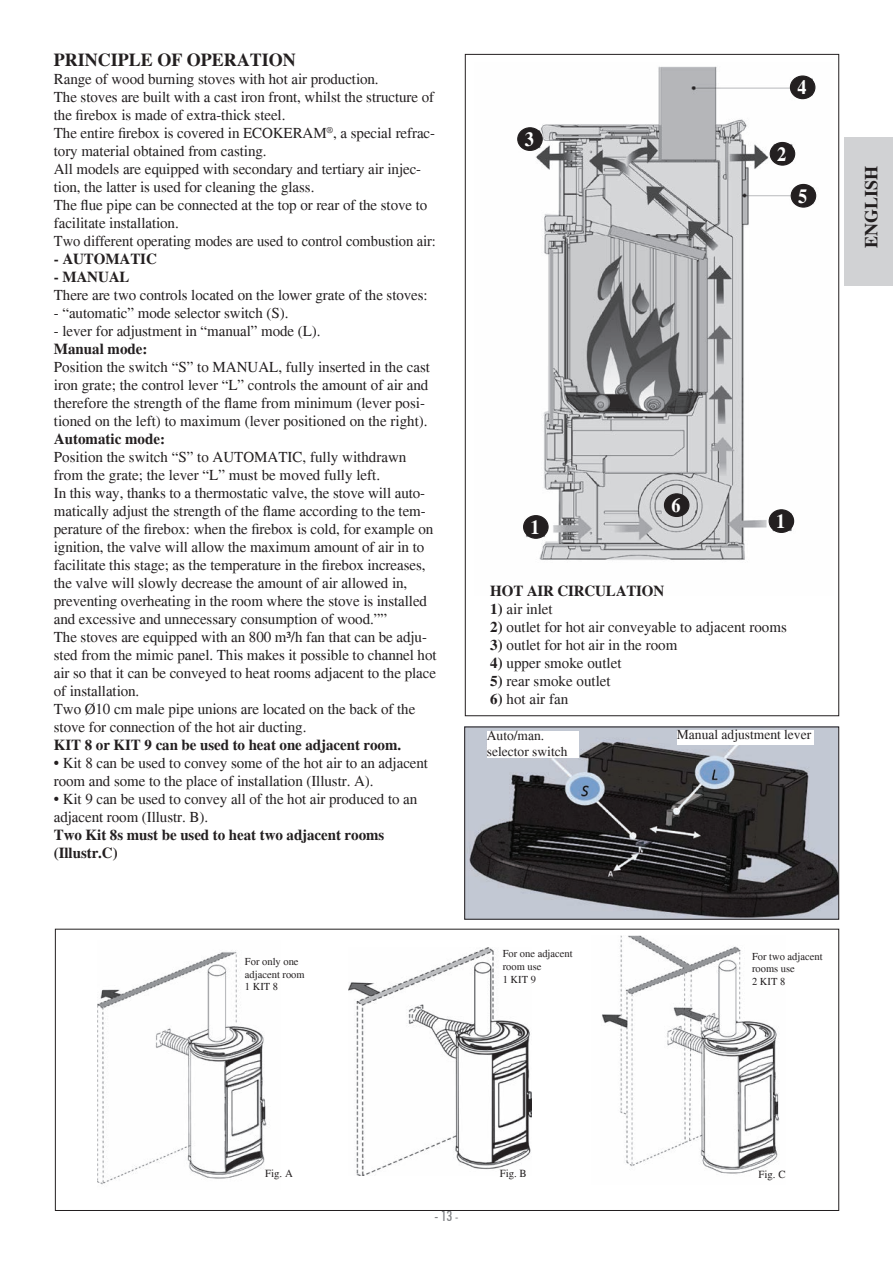
<style>
.page{position:relative;width:893px;height:1263px;background:#fff}
.page>*{position:absolute;margin:0;border:0;box-sizing:border-box;transform-origin:0 0}
.t1{font:700 20.25px "Times";color:#fff;scale:.9 1}
.t2{font:700 18px "Times";color:#231f20}
.t3{font:15px/18px "Times";letter-spacing:-.005em;color:#231f20}
.t4{font:700 15px/18px "Times";letter-spacing:-.005em;color:#231f20}
.t5{font:500 condensed 14.25px "Futura BT";color:#808285}
.t6{font:13.5px/16.2px "Times";color:#231f20}
.t7{font:10.8px "Times";color:#231f20}
.t8{font:10.5px/12.6px "Times";color:#231f20}
.s1{font-weight:700}
.s2{font-size:12px}
</style>
<div class="page">
<div style="left:845px;top:137px;width:48px;height:149px;background:#d1d2d4"></div>
<img style="left:517px;top:66px;width:300px;height:494px">
<img style="left:98px;top:950px;width:169px;height:235px">
<img style="left:602px;top:935px;width:178px;height:239px">
<img style="left:348px;top:947px;width:183px;height:228px">
<img style="left:466px;top:728px;width:371px;height:189px">
<div style="left:464px;top:726px;width:375px;height:193px;border:1px solid #231f20"></div>
<div style="left:791px;top:184px;width:25px;height:23px;background:#231f20;border-radius:50%"></div>
<div style="left:791px;top:184px;width:25px;height:24px;border:1px solid #231f20;border-radius:50%"></div>
<div style="left:770px;top:142px;width:25px;height:23px;background:#231f20;border-radius:50%"></div>
<div style="left:770px;top:142px;width:25px;height:24px;border:1px solid #231f20;border-radius:50%"></div>
<div style="left:790px;top:76px;width:25px;height:23px;background:#231f20;border-radius:50%"></div>
<div style="left:790px;top:75px;width:25px;height:24px;border:1px solid #231f20;border-radius:50%"></div>
<div style="left:518px;top:128px;width:24px;height:22px;background:#231f20;border-radius:50%"></div>
<div style="left:517px;top:127px;width:26px;height:24px;border:1px solid #231f20;border-radius:50%"></div>
<div style="left:769px;top:510px;width:25px;height:22px;background:#231f20;border-radius:50%"></div>
<div style="left:769px;top:509px;width:25px;height:24px;border:1px solid #231f20;border-radius:50%"></div>
<div style="left:524px;top:516px;width:24px;height:22px;background:#231f20;border-radius:50%"></div>
<div style="left:523px;top:515px;width:26px;height:24px;border:1px solid #231f20;border-radius:50%"></div>
<div style="left:664px;top:494px;width:25px;height:22px;background:#231f20;border-radius:50%"></div>
<div style="left:664px;top:493px;width:25px;height:24px;border:1px solid #231f20;border-radius:50%"></div>
<div style="left:487px;top:731px;width:92px;height:27px;background:#fff"></div>
<div style="left:677px;top:730px;width:136px;height:14px;background:#fff"></div>
<p class="t2" style="left:54px;top:49px;width:244px">PRINCIPLE OF OPERATION</p>
<p class="t3" style="left:54px;top:70px;width:384px">Range of wood burning stoves with hot air production.<br>The stoves are built with a cast iron front, whilst the structure of the firebox is made of extra-thick steel.<br>The entire firebox is covered in ECOKERAM<sup>®</sup>, a special refrac&shy;tory material obtained from casting.<br>All models are equipped with secondary and tertiary air injec&shy;tion, the latter is used for cleaning the glass.<br>The flue pipe can be connected at the top or rear of the stove to facilitate installation.<br>Two different operating modes are used to control combustion air:</p>
<p class="t4" style="left:54px;top:250px;width:104px">- AUTOMATIC</p>
<p class="t4" style="left:54px;top:268px;width:77px">- MANUAL</p>
<p class="t3" style="left:54px;top:286px;width:375px">There are two controls located on the lower grate of the stoves:</p>
<p class="t3" style="left:54px;top:304px;width:236px">- “automatic” mode selector switch (S).</p>
<p class="t3" style="left:54px;top:322px;width:268px">- lever for adjustment in “manual” mode (L).</p>
<p class="t4" style="left:54px;top:340px;width:95px">Manual mode:</p>
<p class="t3" style="left:54px;top:358px;width:378px">Position the switch “S” to MANUAL, fully inserted in the cast iron grate; the control lever “L” controls the amount of air and therefore the strength of the flame from minimum (lever posi&shy;tioned on the left) to maximum (lever positioned on the right).</p>
<p class="t4" style="left:54px;top:430px;width:113px">Automatic mode:</p>
<p class="t3" style="left:54px;top:448px;width:384px">Position the switch “S” to AUTOMATIC, fully withdrawn from the grate; the lever “L” must be moved fully left.<br>In this way, thanks to a thermostatic valve, the stove will auto&shy;matically adjust the strength of the flame according to the tem&shy;perature of the firebox: when the firebox is cold, for example on ignition, the valve will allow the maximum amount of air in to facilitate this stage; as the temperature in the firebox increases, the valve will slowly decrease the amount of air allowed in, preventing overheating in the room where the stove is installed and excessive and unnecessary consumption of wood.””<br>The stoves are equipped with an 800 m³/h fan that can be adju&shy;sted from the mimic panel. This makes it possible to channel hot air so that it can be conveyed to heat rooms adjacent to the place of installation.<br>Two Ø10 cm male pipe unions are located on the back of the stove for connection of the hot air ducting.</p>
<p class="t4" style="left:54px;top:736px;width:349px">KIT 8 or KIT 9 can be used to heat one adjacent room.</p>
<p class="t3" style="left:54px;top:754px;width:376px">• Kit 8 can be used to convey some of the hot air to an adjacent room and some to the place of installation (Illustr. A).</p>
<p class="t3" style="left:54px;top:790px;width:365px">• Kit 9 can be used to convey all of the hot air produced to an adjacent room (Illustr. B).</p>
<p class="t4" style="left:54px;top:826px;width:332px">Two Kit 8s must be used to heat two adjacent rooms (Illustr.C)</p>
<h1 class="t1" style="left:525px;top:127px;width:12px">3</h1>
<h1 class="t1" style="left:531px;top:514px;width:12px">1</h1>
<h1 class="t1" style="left:797px;top:75px;width:12px">4</h1>
<h1 class="t1" style="left:777px;top:141px;width:12px">2</h1>
<h1 class="t1" style="left:798px;top:183px;width:12px">5</h1>
<h1 class="t1" style="left:671px;top:493px;width:12px">6</h1>
<h1 class="t1" style="left:776px;top:509px;width:12px">1</h1>
<p class="t4" style="left:490px;top:582px;width:175px">HOT AIR CIRCULATION</p>
<p class="t3" style="left:490px;top:600px;width:64px"><span class="s1">1)</span> air inlet</p>
<p class="t3" style="left:490px;top:618px;width:298px"><span class="s1">2)</span> outlet for hot air conveyable to adjacent rooms</p>
<p class="t3" style="left:490px;top:636px;width:189px"><span class="s1">3)</span> outlet for hot air in the room</p>
<p class="t3" style="left:490px;top:654px;width:133px"><span class="s1">4)</span> upper smoke outlet</p>
<p class="t3" style="left:490px;top:672px;width:122px"><span class="s1">5)</span> rear smoke outlet</p>
<p class="t3" style="left:490px;top:690px;width:79px"><span class="s1">6)</span> hot air fan</p>
<p class="t6" style="left:487px;top:727px;width:82px">Auto/man. selector switch</p>
<p class="t6" style="left:677px;top:727px;width:136px">Manual adjustment lever</p>
<p class="t8" style="left:503px;top:947px;width:71px">For one adjacent room use<br>1 KIT 9</p>
<p class="t8" style="left:245px;top:955px;width:61px">For only one adjacent room<br>1 KIT 8</p>
<p class="t8" style="left:752px;top:950px;width:72px">For two adjacent rooms use<br>2 KIT 8</p>
<p class="t2" style="left:860px;top:248px;width:84px;rotate:-90deg">ENGLISH</p>
<p class="t7" style="left:265px;top:1167px;width:29px">Fig. A</p>
<p class="t7" style="left:500px;top:1167px;width:28px">Fig. B</p>
<p class="t7" style="left:759px;top:1168px;width:28px">Fig. C</p>
<p class="t5" style="left:434px;top:1207px;width:26px">- 13 <span class="s2">-</span></p>
</div>
